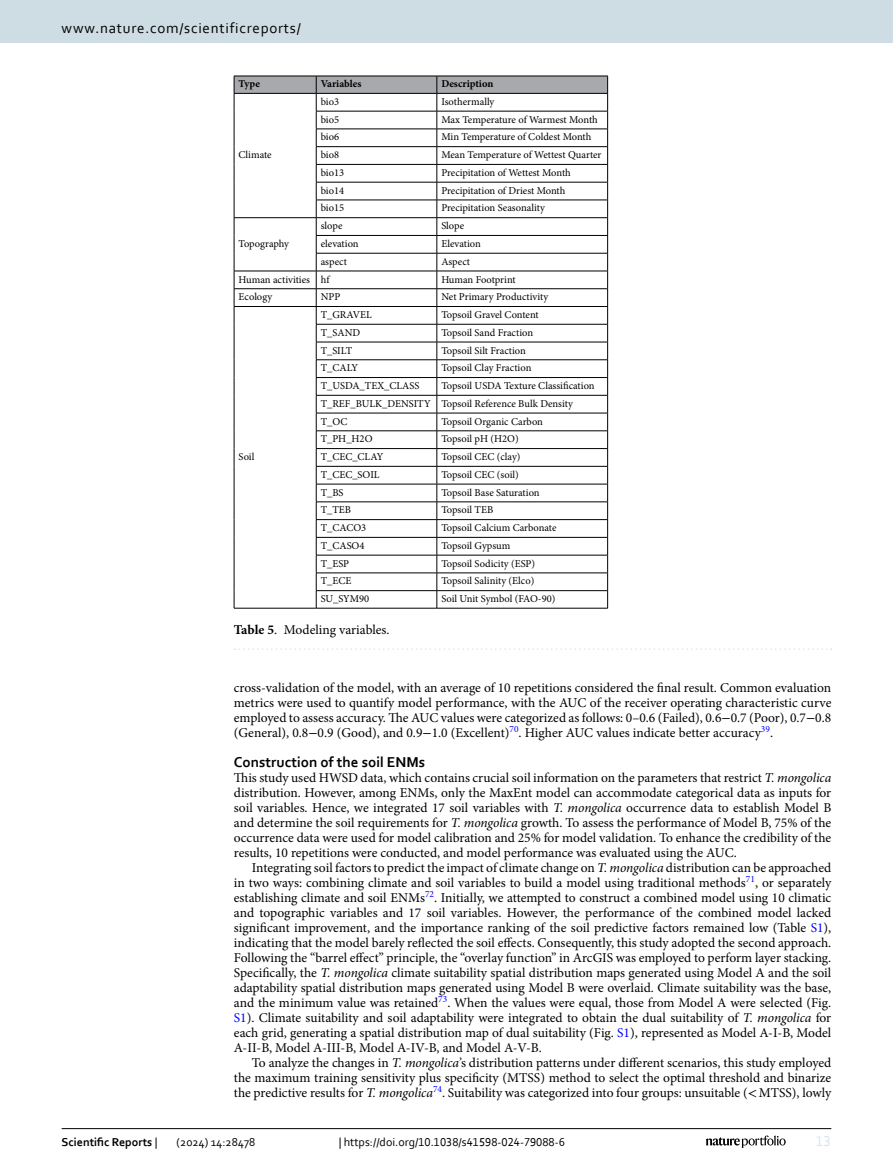
<style>
.page{position:relative;width:893px;height:1174px;background:#fff}
.page>*{position:absolute;margin:0;border:0;box-sizing:border-box;transform-origin:0 0}
.t1{font:15px "Corbel";letter-spacing:.05em;color:#000}
.Head_2{font:700 15px "Corbel";color:#000}
.t2{font:15px "Corbel";color:#d9e4eb}
.Body_Text_Indent{font:13.5px/15px "Minion Pro";color:#000;text-align:justify}
.Body_Text{font:13.5px/15px "Minion Pro";color:#000;text-align:justify}
.Table_Caption{font:13.5px "Minion Pro";color:#000}
.t3{font:12px "Corbel";color:#000}
.t4{font:700 12px "Corbel";color:#000}
.Table_Body{font:10.5px "Minion Pro";color:#000}
.Table_Head{font:700 10.5px "Minion Pro";color:#000}
.s1{font-style:italic}
.s2{font-weight:700}
.s3{font-family:"STIX"}
.s4{color:#00f}
.s5{font-weight:400}
</style>
<div class="page">
<hr style="left:316px;top:608px;width:121px;height:1px;background:#000">
<svg style="left:234px;top:76px;width:374px;height:532px"></svg>
<hr style="left:437px;top:608px;width:171px;height:1px;background:#000">
<hr style="left:234px;top:608px;width:82px;height:1px;background:#000">
<svg style="left:235px;top:648px;width:597px;height:2px"></svg>
<hr style="left:62px;top:1128px;width:769px;height:1px;background:#000">
<svg style="left:706px;top:1135px;width:80px;height:12px"></svg>
<div style="left:0;top:0;width:893px;height:43px;background:#cedde4"></div>
<p class="t1" style="left:62px;top:18px;width:241px">www.nature.com/scientificreports/</p>
<p class="Table_Head" style="left:239px;top:77px;width:23px">Type</p>
<p class="Table_Head" style="left:321px;top:77px;width:42px">Variables</p>
<p class="Table_Head" style="left:441px;top:77px;width:54px">Description</p>
<p class="Table_Body" style="left:239px;top:148px;width:35px">Climate</p>
<p class="Table_Body" style="left:239px;top:237px;width:52px">Topography</p>
<p class="Table_Body" style="left:321px;top:95px;width:20px">bio3</p>
<p class="Table_Body" style="left:441px;top:95px;width:55px">Isothermally</p>
<p class="Table_Body" style="left:321px;top:112px;width:20px">bio5</p>
<p class="Table_Body" style="left:441px;top:112px;width:158px">Max Temperature of Warmest Month</p>
<p class="Table_Body" style="left:321px;top:130px;width:20px">bio6</p>
<p class="Table_Body" style="left:441px;top:130px;width:152px">Min Temperature of Coldest Month</p>
<p class="Table_Body" style="left:321px;top:148px;width:20px">bio8</p>
<p class="Table_Body" style="left:441px;top:148px;width:162px">Mean Temperature of Wettest Quarter</p>
<p class="Table_Body" style="left:321px;top:166px;width:25px">bio13</p>
<p class="Table_Body" style="left:441px;top:166px;width:131px">Precipitation of Wettest Month</p>
<p class="Table_Body" style="left:321px;top:183px;width:25px">bio14</p>
<p class="Table_Body" style="left:441px;top:183px;width:126px">Precipitation of Driest Month</p>
<p class="Table_Body" style="left:321px;top:201px;width:25px">bio15</p>
<p class="Table_Body" style="left:441px;top:201px;width:105px">Precipitation Seasonality</p>
<p class="Table_Body" style="left:321px;top:219px;width:23px">slope</p>
<p class="Table_Body" style="left:441px;top:219px;width:24px">Slope</p>
<p class="Table_Body" style="left:321px;top:237px;width:39px">elevation</p>
<p class="Table_Body" style="left:441px;top:237px;width:41px">Elevation</p>
<p class="Table_Body" style="left:321px;top:254px;width:28px">aspect</p>
<p class="Table_Body" style="left:441px;top:254px;width:30px">Aspect</p>
<p class="Table_Body" style="left:239px;top:272px;width:73px">Human activities</p>
<p class="Table_Body" style="left:321px;top:272px;width:10px">hf</p>
<p class="Table_Body" style="left:441px;top:272px;width:76px">Human Footprint</p>
<p class="Table_Body" style="left:239px;top:290px;width:35px">Ecology</p>
<p class="Table_Body" style="left:321px;top:290px;width:21px">NPP</p>
<p class="Table_Body" style="left:441px;top:290px;width:108px">Net Primary Productivity</p>
<p class="Table_Body" style="left:321px;top:308px;width:53px">T<span class="s1">_</span>GRAVEL</p>
<p class="Table_Body" style="left:441px;top:308px;width:99px">Topsoil Gravel Content</p>
<p class="Table_Body" style="left:321px;top:325px;width:41px">T<span class="s1">_</span>SAND</p>
<p class="Table_Body" style="left:441px;top:325px;width:93px">Topsoil Sand Fraction</p>
<p class="Table_Body" style="left:321px;top:343px;width:33px">T<span class="s1">_</span>SILT</p>
<p class="Table_Body" style="left:441px;top:343px;width:86px">Topsoil Silt Fraction</p>
<p class="Table_Body" style="left:321px;top:361px;width:39px">T_CALY</p>
<p class="Table_Body" style="left:441px;top:361px;width:92px">Topsoil Clay Fraction</p>
<p class="Table_Body" style="left:321px;top:379px;width:100px">T<span class="s1">_</span>USDA_TEX_CLASS</p>
<p class="Table_Body" style="left:441px;top:379px;width:155px">Topsoil USDA Texture Classification</p>
<p class="Table_Body" style="left:321px;top:396px;width:111px">T<span class="s1">_</span>REF_BULK_DENSITY</p>
<p class="Table_Body" style="left:441px;top:396px;width:133px">Topsoil Reference Bulk Density</p>
<p class="Table_Body" style="left:321px;top:414px;width:28px">T<span class="s1">_</span>OC</p>
<p class="Table_Body" style="left:441px;top:414px;width:103px">Topsoil Organic Carbon</p>
<p class="Table_Body" style="left:321px;top:432px;width:53px">T<span class="s1">_</span>PH<span class="s1">_</span>H2O</p>
<p class="Table_Body" style="left:441px;top:432px;width:79px">Topsoil pH (H2O)</p>
<p class="Table_Body" style="left:321px;top:450px;width:64px">T<span class="s1">_</span>CEC<span class="s1">_</span>CLAY</p>
<p class="Table_Body" style="left:441px;top:450px;width:81px">Topsoil CEC (clay)</p>
<p class="Table_Body" style="left:321px;top:467px;width:60px">T<span class="s1">_</span>CEC<span class="s1">_</span>SOIL</p>
<p class="Table_Body" style="left:441px;top:467px;width:79px">Topsoil CEC (soil)</p>
<p class="Table_Body" style="left:321px;top:485px;width:24px">T_BS</p>
<p class="Table_Body" style="left:441px;top:485px;width:100px">Topsoil Base Saturation</p>
<p class="Table_Body" style="left:321px;top:503px;width:32px">T<span class="s1">_</span>TEB</p>
<p class="Table_Body" style="left:441px;top:503px;width:53px">Topsoil TEB</p>
<p class="Table_Body" style="left:321px;top:521px;width:47px">T<span class="s1">_</span>CACO3</p>
<p class="Table_Body" style="left:441px;top:521px;width:117px">Topsoil Calcium Carbonate</p>
<p class="Table_Body" style="left:321px;top:538px;width:45px">T<span class="s1">_</span>CASO4</p>
<p class="Table_Body" style="left:441px;top:538px;width:70px">Topsoil Gypsum</p>
<p class="Table_Body" style="left:321px;top:556px;width:30px">T<span class="s1">_</span>ESP</p>
<p class="Table_Body" style="left:441px;top:556px;width:95px">Topsoil Sodicity (ESP)</p>
<p class="Table_Body" style="left:321px;top:574px;width:32px">T_ECE</p>
<p class="Table_Body" style="left:441px;top:574px;width:94px">Topsoil Salinity (Elco)</p>
<p class="Table_Body" style="left:321px;top:591px;width:50px">SU<span class="s1">_</span>SYM90</p>
<p class="Table_Body" style="left:441px;top:591px;width:116px">Soil Unit Symbol (FAO-90)</p>
<p class="Table_Caption" style="left:234px;top:620px;width:157px"><span class="s2">Table 5</span>. Modeling variables.</p>
<p class="Table_Body" style="left:239px;top:449px;width:17px">Soil</p>
<p class="Body_Text" style="left:234px;top:680px;width:599px">cross-validation of the model, with an average of 10 repetitions considered the final result. Common evaluation metrics were used to quantify model performance, with the AUC of the receiver operating characteristic curve employed to assess accuracy. The AUC values were categorized as follows: 0–0.6 (Failed), 0.6<span class="s3">−</span>0.7 (Poor), 0.7<span class="s3">−</span>0.8 (General), 0.8<span class="s3">−</span>0.9 (Good), and 0.9<span class="s3">−</span>1.0 (Excellent)<sup>70</sup>. Higher AUC values indicate better accuracy<sup>39</sup>.</p>
<p class="Head_2" style="left:234px;top:752px;width:193px">Construction of the soil ENMs</p>
<p class="Body_Text" style="left:234px;top:770px;width:599px">This study used HWSD data, which contains crucial soil information on the parameters that restrict <span class="s1">T. mongolica </span>distribution. However, among ENMs, only the MaxEnt model can accommodate categorical data as inputs for soil variables. Hence, we integrated 17 soil variables with <span class="s1">T. mongolica</span> occurrence data to establish Model B and determine the soil requirements for <span class="s1">T. mongolica</span> growth. To assess the performance of Model B, 75% of the occurrence data were used for model calibration and 25% for model validation. To enhance the credibility of the results, 10 repetitions were conducted, and model performance was evaluated using the AUC.</p>
<p class="Body_Text_Indent" style="left:234px;top:860px;width:599px;text-indent:18px">Integrating soil factors to predict the impact of climate change on <span class="s1">T. mongolica</span> distribution can be approached in two ways: combining climate and soil variables to build a model using traditional methods<sup>71</sup>, or separately establishing climate and soil ENMs<sup>72</sup>. Initially, we attempted to construct a combined model using 10 climatic and topographic variables and 17 soil variables. However, the performance of the combined model lacked significant improvement, and the importance ranking of the soil predictive factors remained low (Table <span class="s4">S1</span>), indicating that the model barely reflected the soil effects. Consequently, this study adopted the second approach.<br>Following the “barrel effect” principle, the “overlay function” in ArcGIS was employed to perform layer stacking.<br>Specifically, the <span class="s1">T. mongolica</span> climate suitability spatial distribution maps generated using Model A and the soil adaptability spatial distribution maps generated using Model B were overlaid. Climate suitability was the base, and the minimum value was retained<sup>73</sup>. When the values were equal, those from Model A were selected (Fig.<br><span class="s4">S1</span>). Climate suitability and soil adaptability were integrated to obtain the dual suitability of <span class="s1">T. mongolica</span> for each grid, generating a spatial distribution map of dual suitability (Fig. <span class="s4">S1</span>), represented as Model A-I-B, Model A-II-B, Model A-III-B, Model A-IV-B, and Model A-V-B.</p>
<p class="Body_Text_Indent" style="left:234px;top:1055px;width:599px;text-indent:18px">To analyze the changes in <span class="s1">T. mongolica’</span>s distribution patterns under different scenarios, this study employed the maximum training sensitivity plus specificity (MTSS) method to select the optimal threshold and binarize the predictive results for <span class="s1">T. mongolica</span><sup>74</sup>. Suitability was categorized into four groups: unsuitable (<span class="s3">&lt;</span>MTSS), lowly</p>
<p class="t4" style="left:62px;top:1134px;width:97px">Scientific Reports <span class="s5">|</span></p>
<p class="t3" style="left:177px;top:1134px;width:80px">(2024) 14:28478</p>
<p class="t3" style="left:339px;top:1134px;width:228px">| https://doi.org/10.1038/s41598-024-79088-6</p>
<p class="t2" style="left:816px;top:1132px;width:17px">13</p>
</div>
